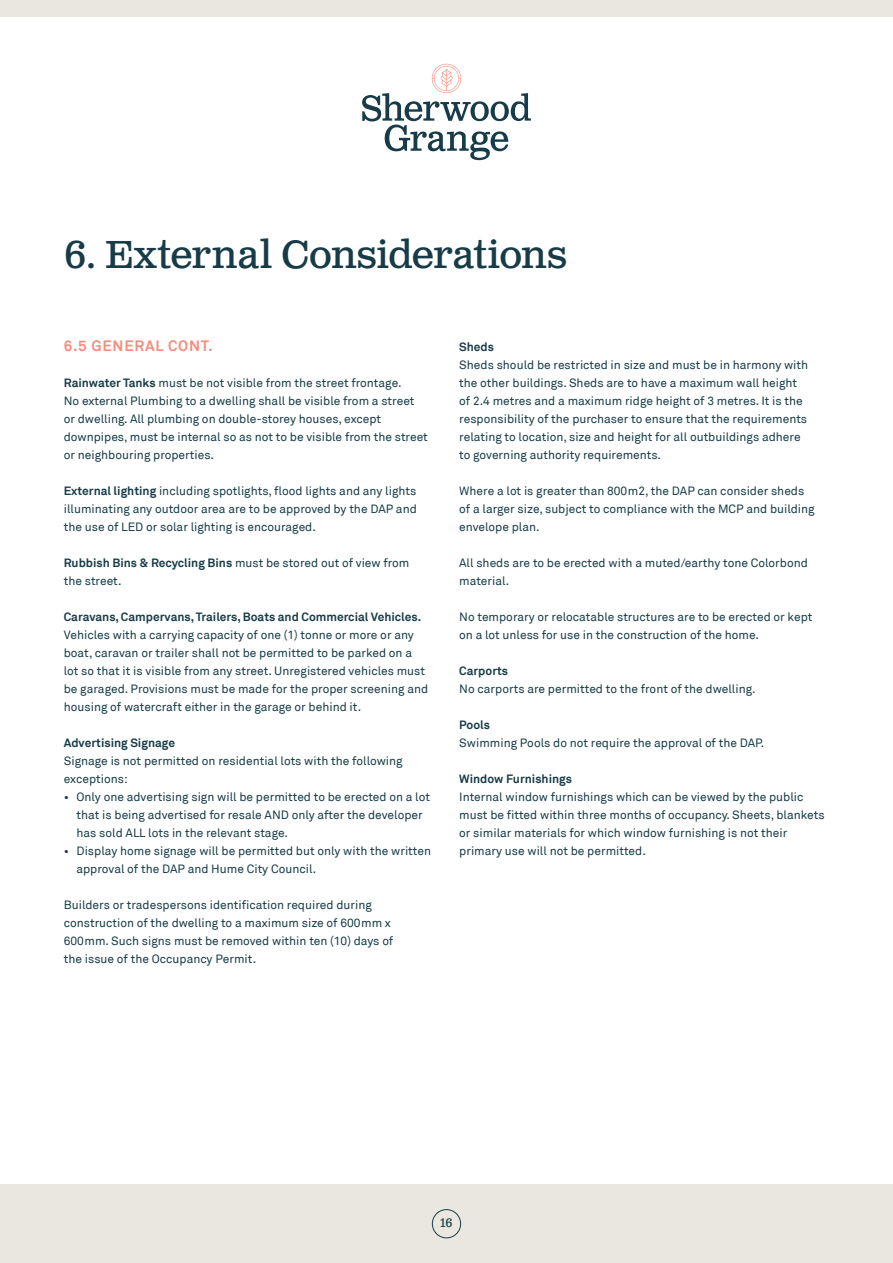
<style>
.page{position:relative;width:893px;height:1263px;background:#fff}
.page>*{position:absolute;margin:0;border:0;box-sizing:border-box;transform-origin:0 0}
.t1{font:39px "Clarendon Text Pro";letter-spacing:-.01em;color:#173c47}
.t2{font:700 15px "Akkurat";letter-spacing:.05em;color:#f58e80}
.t3{font:12.3px "Clarendon Text Pro";color:#173c47}
.t4{font:12px/18px "Akkurat";color:#173c47}
.t5{font:700 12px "Akkurat";color:#173c47}
.s1{font-weight:700}
</style>
<div class="page">
<div style="left:0;top:1184px;width:893px;height:79px;background:#eae7e0"></div>
<div style="left:0;top:0;width:893px;height:16px;background:#eae7e0"></div>
<div style="left:432px;top:1209px;width:29px;height:29px;border:1px solid #173c47;border-radius:50%"></div>
<svg style="left:362px;top:64px;width:169px;height:96px"></svg>
<h1 class="t1" style="left:64px;top:230px;width:505px">6. External Considerations</h1>
<p class="t2" style="left:64px;top:336px;width:151px">6.5 GENERAL CONT.</p>
<p class="t4" style="left:64px;top:374px;width:366px"><span class="s1">Rainwater Tanks</span> must be not visible from the street frontage.<br>No external Plumbing to a dwelling shall be visible from a street or dwelling. All plumbing on double-storey houses, except downpipes, must be internal so as not to be visible from the street or neighbouring properties.</p>
<p class="t4" style="left:64px;top:482px;width:355px;text-align:justify"><span class="s1">External lighting</span> including spotlights, flood lights and any lights illuminating any outdoor area are to be approved by the DAP and the use of LED or solar lighting is encouraged.</p>
<p class="t4" style="left:64px;top:554px;width:347px"><span class="s1">Rubbish Bins &amp; Recycling Bins</span> must be stored out of view from the street.</p>
<p class="t5" style="left:64px;top:609px;width:359px">Caravans, Campervans, Trailers, Boats and Commercial Vehicles.</p>
<p class="t4" style="left:64px;top:626px;width:366px">Vehicles with a carrying capacity of one (1) tonne or more or any boat, caravan or trailer shall not be permitted to be parked on a lot so that it is visible from any street. Unregistered vehicles must be garaged. Provisions must be made for the proper screening and housing of watercraft either in the garage or behind it.</p>
<p class="t5" style="left:64px;top:735px;width:113px">Advertising Signage</p>
<p class="t4" style="left:64px;top:752px;width:340px">Signage is not permitted on residential lots with the following exceptions:</p>
<p class="t4" style="left:77px;top:788px;width:355px;text-indent:-13px">• Only one advertising sign will be permitted to be erected on a lot that is being advertised for resale AND only after the developer has sold ALL lots in the relevant stage.</p>
<p class="t4" style="left:77px;top:842px;width:356px;text-indent:-13px">• Display home signage will be permitted but only with the written approval of the DAP and Hume City Council.</p>
<p class="t4" style="left:64px;top:896px;width:331px">Builders or tradespersons identification required during construction of the dwelling to a maximum size of 600mm x 600mm. Such signs must be removed within ten (10) days of the issue of the Occupancy Permit.</p>
<p class="t5" style="left:459px;top:340px;width:36px">Sheds</p>
<p class="t4" style="left:459px;top:356px;width:350px">Sheds should be restricted in size and must be in harmony with the other buildings. Sheds are to have a maximum wall height of 2.4 metres and a maximum ridge height of 3 metres. It is the responsibility of the purchaser to ensure that the requirements relating to location, size and height for all outbuildings adhere to governing authority requirements.</p>
<p class="t4" style="left:459px;top:482px;width:357px">Where a lot is greater than 800m2, the DAP can consider sheds of a larger size, subject to compliance with the MCP and building envelope plan.</p>
<p class="t4" style="left:459px;top:554px;width:350px">All sheds are to be erected with a muted/earthy tone Colorbond material.</p>
<p class="t4" style="left:459px;top:608px;width:355px">No temporary or relocatable structures are to be erected or kept on a lot unless for use in the construction of the home.</p>
<p class="t5" style="left:459px;top:664px;width:50px">Carports</p>
<p class="t4" style="left:459px;top:680px;width:298px">No carports are permitted to the front of the dwelling.</p>
<p class="t5" style="left:459px;top:718px;width:32px">Pools</p>
<p class="t4" style="left:459px;top:734px;width:306px">Swimming Pools do not require the approval of the DAP.</p>
<p class="t5" style="left:459px;top:772px;width:114px">Window Furnishings</p>
<p class="t4" style="left:459px;top:788px;width:367px">Internal window furnishings which can be viewed by the public must be fitted within three months of occupancy. Sheets, blankets or similar materials for which window furnishing is not their primary use will not be permitted.</p>
<p class="t3" style="left:440px;top:1215px;width:14px">16</p>
</div>
